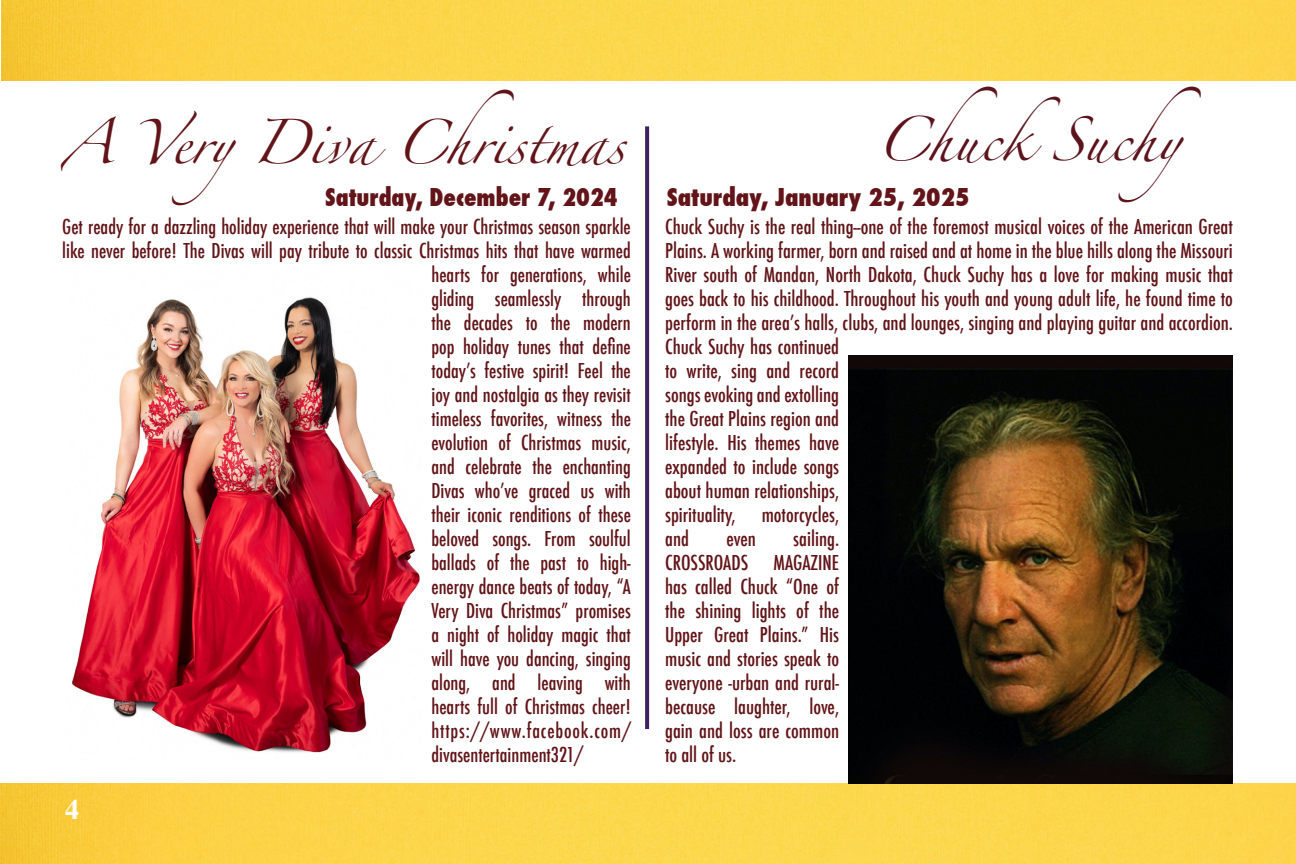
<style>
.page{position:relative;width:1296px;height:864px;background:#fff}
.page>*{position:absolute;margin:0;border:0;box-sizing:border-box;transform-origin:0 0}
.Name{font:40px "Zapfino";color:#621418}
.Name-2{font:40px "Zapfino";color:#5c131c}
.Table{font:700 28px "Times";color:#fff}
.Date{font:800 condensed 24px "Futura";color:#621418;scale:.96 1}
.Date-2{font:800 condensed 24px "Futura";color:#621418}
.Table-2{font:500 condensed 20px/24px "Futura";color:#621418}
.Table-3{font:500 condensed 20px "Futura";letter-spacing:.045em;color:#621418}
</style>
<div class="page">
<img style="left:0;top:783px;width:1296px;height:81px">
<svg style="left:645px;top:126px;width:4px;height:603px;background:#432862"></svg>
<img style="left:1px;top:0;width:1295px;height:81px">
<img style="left:72px;top:297px;width:348px;height:456px">
<img style="left:848px;top:356px;width:385px;height:427px">
<p class="Name" style="left:62px;top:125px;width:564px">A VeryDiva Christmas</p>
<p class="Date" style="left:325px;top:180px;width:306px">Saturday, December 7, 2024</p>
<p class="Table-2" style="left:62px;top:215px;width:570px">Get ready for a dazzling holiday experience that will make your Christmas season sparkle</p>
<p class="Table-2" style="left:62px;top:239px;width:570px">like never before! The Divas will pay tribute to classic Christmas hits that have warmed</p>
<p class="Table-2" style="left:431px;top:263px;width:201px">hearts for generations, while</p>
<p class="Table-2" style="left:431px;top:287px;width:201px">gliding seamlessly through</p>
<p class="Table-2" style="left:431px;top:311px;width:201px">the decades to the modern</p>
<p class="Table-2" style="left:431px;top:335px;width:201px">pop holiday tunes that define</p>
<p class="Table-2" style="left:431px;top:359px;width:201px">today’s festive spirit! Feel the</p>
<p class="Table-2" style="left:431px;top:383px;width:201px">joy and nostalgia as they revisit</p>
<p class="Table-2" style="left:431px;top:407px;width:201px">timeless favorites, witness the</p>
<p class="Table-2" style="left:431px;top:431px;width:201px">evolution of Christmas music,</p>
<p class="Table-2" style="left:431px;top:455px;width:201px">and celebrate the enchanting</p>
<p class="Table-2" style="left:431px;top:479px;width:201px">Divas who’ve graced us with</p>
<p class="Table-2" style="left:431px;top:503px;width:201px">their iconic renditions of these</p>
<p class="Table-2" style="left:431px;top:527px;width:201px">beloved songs. From soulful</p>
<p class="Table-2" style="left:431px;top:551px;width:201px">ballads of the past to high-</p>
<p class="Table-2" style="left:431px;top:575px;width:201px">energy dance beats of today, “A</p>
<p class="Table-2" style="left:431px;top:599px;width:201px">Very Diva Christmas” promises</p>
<p class="Table-2" style="left:431px;top:623px;width:201px">a night of holiday magic that</p>
<p class="Table-2" style="left:431px;top:647px;width:201px">will have you dancing, singing</p>
<p class="Table-2" style="left:431px;top:671px;width:201px">along, and leaving with</p>
<p class="Table-2" style="left:431px;top:695px;width:201px">hearts full of Christmas cheer!</p>
<p class="Table-3" style="left:431px;top:718px;width:201px">https://www.facebook.com/</p>
<p class="Table-2" style="left:431px;top:743px;width:154px">divasentertainment321/</p>
<p class="Table" style="left:65px;top:793px;width:15px">4</p>
<p class="Name-2" style="left:876px;top:123px;width:348px">ChuckSuchy</p>
<p class="Date-2" style="left:667px;top:181px;width:304px">Saturday, January 25, 2025</p>
<p class="Table-2" style="left:665px;top:215px;width:569px">Chuck Suchy is the real thing--one of the foremost musical voices of the American Great Plains. A working farmer, born and raised and at home in the blue hills along the Missouri River south of Mandan, North Dakota, Chuck Suchy has a love for making music that goes back to his childhood. Throughout his youth and young adult life, he found time to perform in the area’s halls, clubs, and lounges, singing and playing guitar and accordion.<br>Chuck Suchy has continued<br>to write, sing and record<br>songs evoking and extolling<br>the Great Plains region and<br>lifestyle. His themes have<br>expanded to include songs<br>about human relationships,<br>spirituality,</p>
<p class="Table-2" style="left:762px;top:503px;width:79px">motorcycles,</p>
<p class="Table-2" style="left:665px;top:527px;width:25px">and</p>
<p class="Table-2" style="left:726px;top:527px;width:31px">even</p>
<p class="Table-2" style="left:793px;top:527px;width:47px">sailing.</p>
<p class="Table-2" style="left:665px;top:551px;width:85px">CROSSROADS</p>
<p class="Table-2" style="left:665px;top:551px;width:176px;text-align:justify;text-indent:109px">MAGAZINE has called Chuck “One of the shining lights of the Upper Great Plains.” His music and stories speak to everyone -urban and rural&shy;because laughter, love, gain and loss are common to all of us.</p>
</div>
